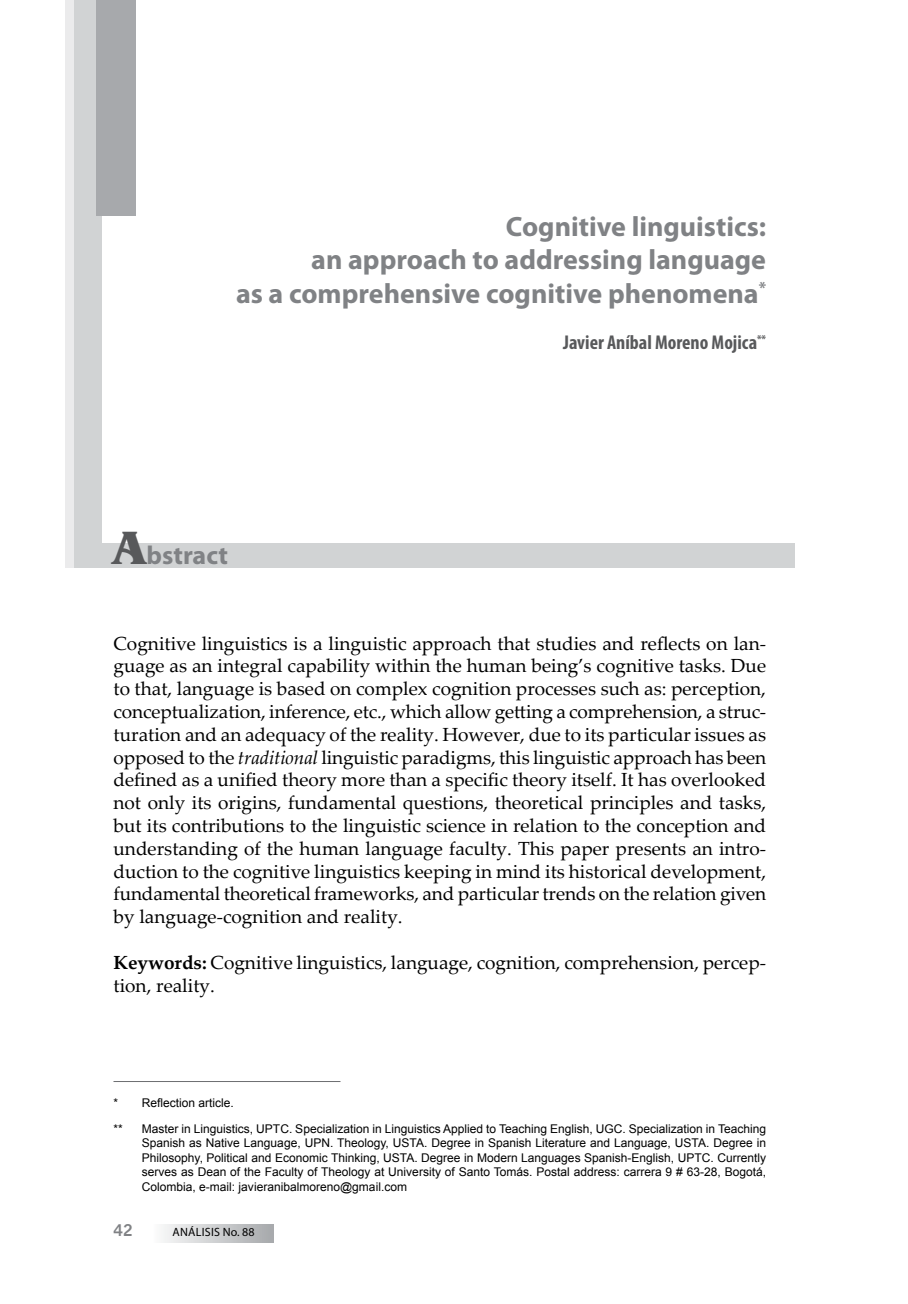
<style>
.page{position:relative;width:908px;height:1304px;background:#fff}
.page>*{position:absolute;margin:0;border:0;box-sizing:border-box;transform-origin:0 0}
.t1{font:700 28px/33.6px "Myriad Pro";color:#808285;text-align:right}
.t2{font:700 26px "Myriad Pro";color:#808285}
.t3{font:700 condensed 20px "Myriad Pro";color:#58595b}
.t4{font:19px/22.8px "Palatino Linotype";color:#000;text-align:justify}
.t5{font:700 16px "News Gothic BT";color:#808285}
.t6{font:12px/14.4px "Arial";color:#000}
.t7{font:12px "Myriad Pro";letter-spacing:.02em;color:#000}
.s1{color:#fff}
.s2{font-family:"Benguiat IT Cby BT";font-size:48px;color:#58595b}
.s3{font-style:italic}
.s4{font-weight:700}
</style>
<div class="page">
<div style="left:152px;top:1224px;width:121px;height:19px;background:linear-gradient(to right,#fcfdfd,#a6a9ac)"></div>
<div style="left:83px;top:544px;width:711px;height:24px;background:#d1d3d4"></div>
<div style="left:71px;top:0;width:31px;height:568px;background:#d1d3d4"></div>
<div style="left:65px;top:0;width:8px;height:568px;background:#ebebec"></div>
<div style="left:96px;top:0;width:40px;height:215px;background:#a7a9ac"></div>
<hr style="left:113px;top:1081px;width:227px;height:1px;background:#6d6e71">
<h1 class="t1" style="left:236px;top:208px;width:531px">Cognitive linguistics:<br>an approach to addressing language<br>as a comprehensive cognitive phenomena<sup>*</sup></h1>
<p class="t3" style="left:551px;top:330px;width:216px"><span class="s1">2</span> Javier Aníbal Moreno Mojica<sup>**</sup></p>
<h2 class="t2" style="left:113px;top:539px;width:116px"><span class="s2">A</span>bstract</h2>
<p class="t4" style="left:113px;top:631px;width:654px">Cognitive linguistics is a linguistic approach that studies and reflects on lan&shy;guage as an integral capability within the human being’s cognitive tasks. Due to that, language is based on complex cognition processes such as: perception, conceptualization, inference, etc., which allow getting a comprehension, a struc&shy;turation and an adequacy of the reality. However, due to its particular issues as opposed to the <span class="s3">traditional</span> linguistic paradigms, this linguistic approach has been defined as a unified theory more than a specific theory itself. It has overlooked not only its origins, fundamental questions, theoretical principles and tasks, but its contributions to the linguistic science in relation to the conception and understanding of the human language faculty. This paper presents an intro&shy;duction to the cognitive linguistics keeping in mind its historical development, fundamental theoretical frameworks, and particular trends on the relation given by language-cognition and reality.</p>
<p class="t4" style="left:113px;top:950px;width:653px"><span class="s4">Keywords:</span> Cognitive linguistics, language, cognition, comprehension, percep&shy;tion, reality.</p>
<p class="t6" style="left:113px;top:1090px;width:122px;line-height:25.8px">* Reflection article. **</p>
<p class="t6" style="left:142px;top:1122px;width:625px;text-align:justify">Master in Linguistics, UPTC. Specialization in Linguistics Applied to Teaching English, UGC. Specialization in Teaching Spanish as Native Language, UPN. Theology, USTA. Degree in Spanish Literature and Language, USTA. Degree in Philosophy, Political and Economic Thinking, USTA. Degree in Modern Languages Spanish-English, UPTC. Currently serves as Dean of the Faculty of Theology at University of Santo Tomás. Postal address: carrera 9 # 63-28, Bogotá, Colombia, e-mail: javieranibalmoreno@gmail.com</p>
<p class="t5" style="left:113px;top:1221px;width:21px">42</p>
<p class="t7" style="left:172px;top:1225px;width:83px">ANÁLISIS No. 88</p>
</div>
